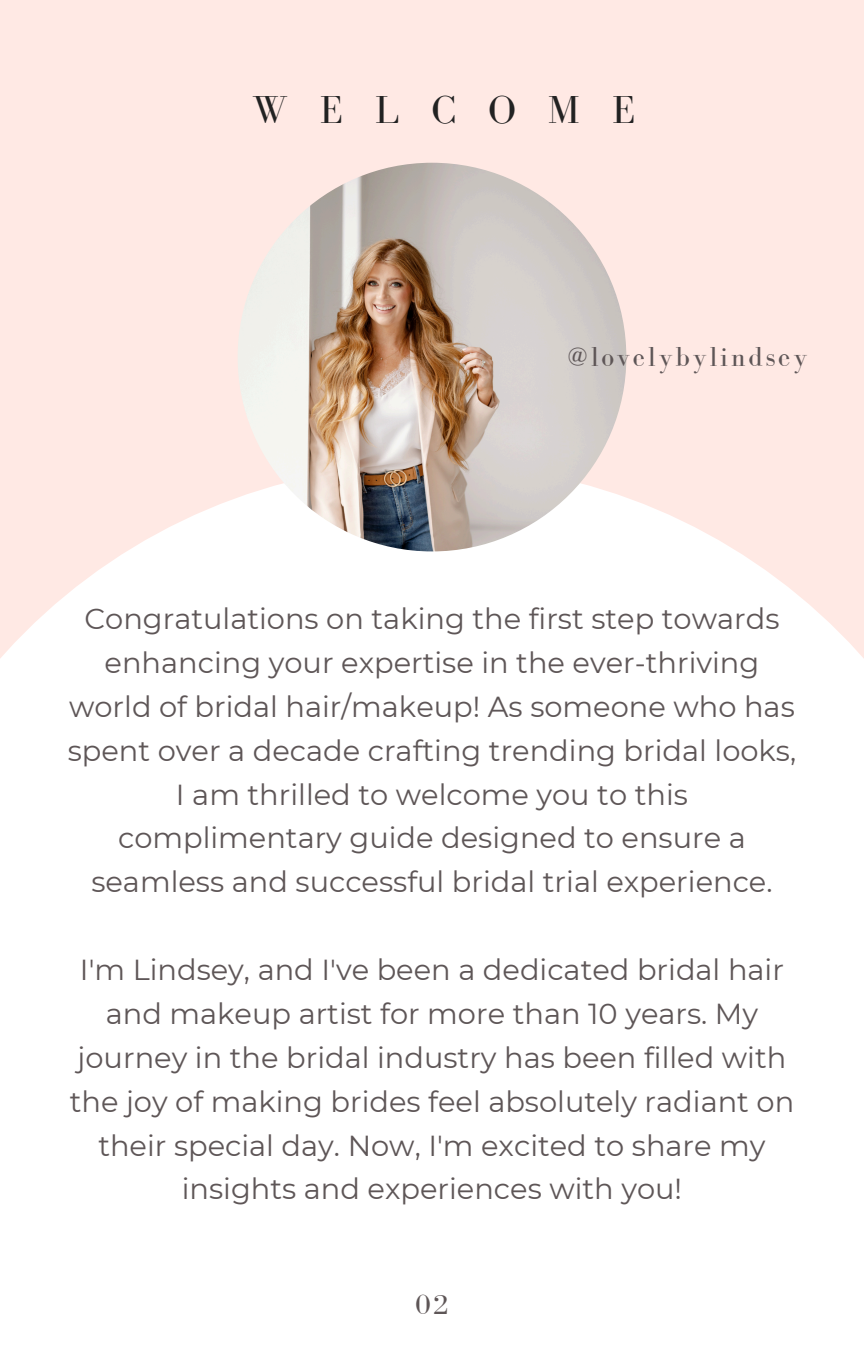
<style>
.page{position:relative;width:864px;height:1350px;background:#ffe9e4}
.page>*{position:absolute;margin:0;border:0;box-sizing:border-box;transform-origin:0 0}
.t1{font:40.27px "Bodoni FLF";letter-spacing:.8em;color:#222}
.t2{font:28.8px/43.9px "Montserrat";color:#5e5657;text-align:center}
.t3{font:28.35px "Bodoni FLF";letter-spacing:.09em;color:#5e5657}
</style>
<div class="page">
<div style="left:0;top:464px;width:864px;height:886px;background:#fff"></div>
<img style="left:238px;top:163px;width:388px;height:388px;border-radius:50%">
<p class="t1" style="left:252px;top:88px;width:385px">WELCOME</p>
<p class="t3" style="left:567px;top:341px;width:241px">@lovelybylindsey</p>
<h2 class="t2" style="left:68px;top:597px;width:730px">Congratulations on taking the first step towards enhancing your expertise in the ever-thriving world of bridal hair/makeup! As someone who has spent over a decade crafting trending bridal looks, I am thrilled to welcome you to this complimentary guide designed to ensure a seamless and successful bridal trial experience.</h2>
<p class="t2" style="left:70px;top:948px;width:726px">I'm Lindsey, and I've been a dedicated bridal hair and makeup artist for more than 10 years. My journey in the bridal industry has been filled with the joy of making brides feel absolutely radiant on their special day. Now, I'm excited to share my insights and experiences with you!</p>
<p class="t3" style="left:415px;top:1289px;width:34px">02</p>
</div>
